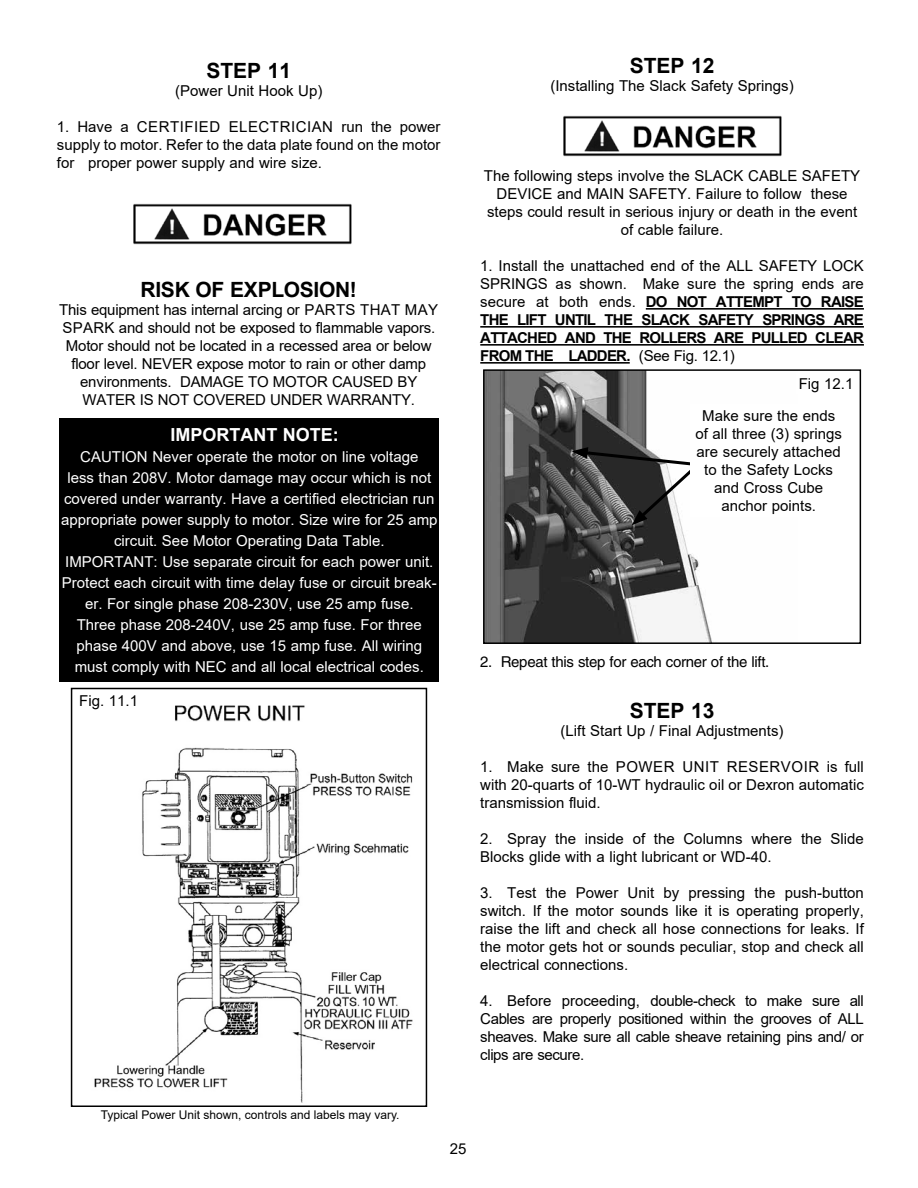
<style>
.page{position:relative;width:918px;height:1188px;background:#fff}
.page>*{position:absolute;margin:0;border:0;box-sizing:border-box;transform-origin:0 0}
.t1{font:700 21px "Arial";letter-spacing:-.01em;color:#000}
.t2{font:700 18px "Arial";color:#fff}
.t3{font:15px/18px "Arial";color:#000;text-align:justify}
.t4{font:15px/21px "Arial";color:#fff;text-align:center}
.t5{font:15px "Helvetica LT Std";letter-spacing:-.02em;color:#000}
.t6{font:12px "Arial";color:#000}
.s1{color:#000}
.s2{font-weight:700}
</style>
<div class="page">
<hr style="left:646px;top:308px;width:218px;height:2px;background:#000">
<hr style="left:480px;top:326px;width:384px;height:2px;background:#000">
<hr style="left:480px;top:344px;width:384px;height:2px;background:#000">
<hr style="left:480px;top:362px;width:150px;height:2px;background:#000">
<img style="left:563px;top:116px;width:219px;height:41px">
<div style="left:130px;top:202px;width:227px;height:45px;background:linear-gradient(to right,#ededed,#eee)"></div>
<img style="left:130px;top:203px;width:227px;height:41px">
<img style="left:94px;top:705px;width:319px;height:398px">
<div style="left:71px;top:688px;width:356px;height:419px;border:2px solid #000"></div>
<div style="left:60px;top:418px;width:379px;height:264px;background:#000"></div>
<div style="left:77px;top:692px;width:63px;height:18px;background:#fff"></div>
<img style="left:486px;top:372px;width:226px;height:269px">
<div style="left:483px;top:369px;width:378px;height:275px;border:2px solid #000"></div>
<svg style="left:572px;top:447px;width:133px;height:78px"></svg>
<div style="left:691px;top:405px;width:156px;height:112px;background:#fff"></div>
<h1 class="t1" style="left:206px;top:55px;width:86px">STEP 11</h1>
<p class="t3" style="left:175px;top:81px;width:149px">(Power Unit Hook Up)</p>
<p class="t3" style="left:57px;top:117px;width:385px">1. Have a CERTIFIED ELECTRICIAN run the power supply to motor. Refer to the data plate found on the motor for proper power supply and wire size.</p>
<h1 class="t1" style="left:141px;top:275px;width:218px">RISK OF EXPLOSION!</h1>
<p class="t3" style="left:59px;top:301px;width:380px;text-align:center">This equipment has internal arcing or PARTS THAT MAY SPARK and should not be exposed to flammable vapors.<br>Motor should not be located in a recessed area or below floor level. NEVER expose motor to rain or other damp environments. DAMAGE TO MOTOR CAUSED BY WATER IS NOT COVERED UNDER WARRANTY.</p>
<p class="t2" style="left:160px;top:422px;width:181px"><span class="s1">I</span> IMPORTANT NOTE:</p>
<p class="t4" style="left:61px;top:446px;width:378px">CAUTION Never operate the motor on line voltage<br>less than 208V. Motor damage may occur which is not covered under warranty. Have a certified electrician run appropriate power supply to motor. Size wire for 25 amp circuit. See Motor Operating Data Table.<br>IMPORTANT: Use separate circuit for each power unit.<br>Protect each circuit with time delay fuse or circuit break&shy;er. For single phase 208-230V, use 25 amp fuse.<br>Three phase 208-240V, use 25 amp fuse. For three phase 400V and above, use 15 amp fuse. All wiring must comply with NEC and all local electrical codes.</p>
<p class="t3" style="left:79px;top:692px;width:60px">Fig. 11.1</p>
<h1 class="t1" style="left:630px;top:51px;width:86px">STEP 12</h1>
<p class="t3" style="left:550px;top:77px;width:245px">(Installing The Slack Safety Springs)</p>
<p class="t3" style="left:484px;top:167px;width:378px;text-align:center">The following steps involve the SLACK CABLE SAFETY DEVICE and MAIN SAFETY. Failure to follow these steps could result in serious injury or death in the event of cable failure.</p>
<p class="t3" style="left:480px;top:257px;width:385px">1. Install the unattached end of the ALL SAFETY LOCK SPRINGS as shown. Make sure the spring ends are secure at both ends. <span class="s2">DO NOT ATTEMPT TO RAISE THE LIFT UNTIL THE SLACK SAFETY SPRINGS ARE ATTACHED AND THE ROLLERS ARE PULLED CLEAR FROM THE LADDER.</span> (See Fig. 12.1)</p>
<p class="t3" style="left:702px;top:367px;width:153px;line-height:32.5px;text-indent:97px">Fig 12.1<br>Make sure the ends</p>
<p class="t3" style="left:695px;top:425px;width:148px;text-align:center">of all three (3) springs are securely attached to the Safety Locks and Cross Cube anchor points.</p>
<p class="t5" style="left:480px;top:653px;width:291px">2. Repeat this step for each corner of the lift.</p>
<h1 class="t1" style="left:630px;top:695px;width:86px">STEP 13</h1>
<p class="t3" style="left:561px;top:721px;width:224px">(Lift Start Up / Final Adjustments)</p>
<p class="t3" style="left:480px;top:757px;width:385px">1. Make sure the POWER UNIT RESERVOIR is full with 20-quarts of 10-WT hydraulic oil or Dexron automatic transmission fluid.</p>
<p class="t3" style="left:480px;top:829px;width:385px">2. Spray the inside of the Columns where the Slide<br>Blocks glide with a light lubricant or WD-40.</p>
<p class="t3" style="left:480px;top:883px;width:385px">3. Test the Power Unit by pressing the push-button switch. If the motor sounds like it is operating properly, raise the lift and check all hose connections for leaks. If the motor gets hot or sounds peculiar, stop and check all electrical connections.</p>
<p class="t3" style="left:480px;top:991px;width:385px">4. Before proceeding, double-check to make sure all Cables are properly positioned within the grooves of ALL sheaves. Make sure all cable sheave retaining pins and/ or clips are secure.</p>
<p class="t6" style="left:101px;top:1106px;width:300px">Typical Power Unit shown, controls and labels may vary.</p>
<p class="t3" style="left:450px;top:1139px;width:18px">25</p>
</div>
